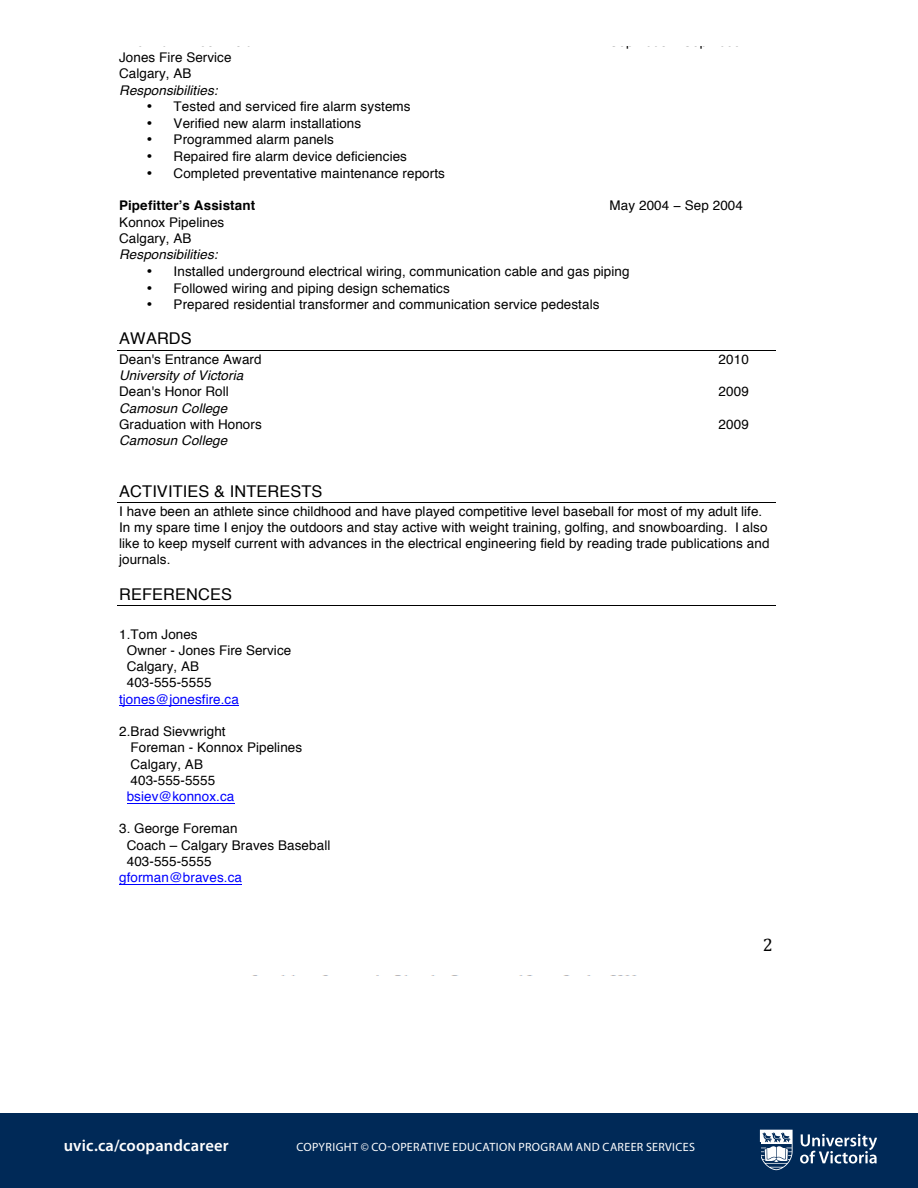
<style>
.page{position:relative;width:918px;height:1188px;background:#fff}
.page>*{position:absolute;margin:0;border:0;box-sizing:border-box;transform-origin:0 0}
.t1{font:18px "Cambria";color:#000}
.t2{font:600 16.5px "Myriad Pro";letter-spacing:.01em;color:#fff}
.t3{font:16.2px "Helvetica";letter-spacing:.01em;color:#000}
.t4{font:13.35px/16.2px "Helvetica";letter-spacing:.005em;color:#000}
.t5{font:italic 13.35px "Helvetica";letter-spacing:.01em;color:#000}
.t6{font:13.35px "Helvetica";letter-spacing:.005em;color:#00f}
.t7{font:700 13.35px "Helvetica";letter-spacing:.005em;color:#000}
.t8{font:12px "Myriad Pro";letter-spacing:.03em;color:#fff}
</style>
<div class="page">
<div style="left:0;top:1114px;width:918px;height:74px;background:#002957"></div>
<svg style="left:760px;top:1130px;width:33px;height:40px"></svg>
<svg style="left:800px;top:1134px;width:77px;height:30px"></svg>
<hr style="left:117px;top:350px;width:658px;height:1px;background:#000">
<hr style="left:117px;top:502px;width:658px;height:1px;background:#000">
<hr style="left:117px;top:605px;width:658px;height:1px;background:#000">
<hr style="left:119px;top:706px;width:120px;height:1px;background:#00f">
<hr style="left:127px;top:803px;width:107px;height:1px;background:#00f">
<hr style="left:119px;top:884px;width:123px;height:1px;background:#00f">
<p class="t4" style="left:119px;top:50px;width:114px">Jones Fire Service<br>Calgary, AB</p>
<p class="t5" style="left:119px;top:80px;width:100px">Responsibilities:</p>
<p class="t4" style="left:146px;top:99px;width:266px">• Tested and serviced fire alarm systems</p>
<p class="t4" style="left:146px;top:115px;width:216px">• Verified new alarm installations</p>
<p class="t4" style="left:146px;top:132px;width:189px">• Programmed alarm panels</p>
<p class="t4" style="left:146px;top:149px;width:262px">• Repaired fire alarm device deficiencies</p>
<p class="t4" style="left:146px;top:166px;width:300px">• Completed preventative maintenance reports</p>
<p class="t7" style="left:119px;top:195px;width:138px">Pipefitterʼs Assistant</p>
<p class="t4" style="left:610px;top:198px;width:135px">May 2004 − Sep 2004</p>
<p class="t4" style="left:119px;top:214px;width:107px">Konnox Pipelines<br>Calgary, AB</p>
<p class="t5" style="left:119px;top:244px;width:100px">Responsibilities:</p>
<p class="t4" style="left:146px;top:263px;width:485px">• Installed underground electrical wiring, communication cable and gas piping</p>
<p class="t4" style="left:146px;top:280px;width:305px">• Followed wiring and piping design schematics</p>
<p class="t4" style="left:146px;top:297px;width:455px">• Prepared residential transformer and communication service pedestals</p>
<p class="t3" style="left:119px;top:326px;width:74px">AWARDS</p>
<p class="t4" style="left:119px;top:352px;width:144px">Dean's Entrance Award</p>
<p class="t4" style="left:719px;top:352px;width:32px">2010</p>
<p class="t5" style="left:119px;top:365px;width:126px">University of Victoria</p>
<p class="t4" style="left:119px;top:384px;width:111px">Dean's Honor Roll</p>
<p class="t4" style="left:719px;top:384px;width:32px">2009</p>
<p class="t5" style="left:119px;top:397px;width:110px">Camosun College</p>
<p class="t4" style="left:119px;top:416px;width:144px">Graduation with Honors</p>
<p class="t4" style="left:719px;top:416px;width:32px">2009</p>
<p class="t5" style="left:119px;top:430px;width:110px">Camosun College</p>
<p class="t3" style="left:119px;top:478px;width:205px">ACTIVITIES &amp; INTERESTS</p>
<p class="t4" style="left:119px;top:503px;width:652px">I have been an athlete since childhood and have played competitive level baseball for most of my adult life.<br>In my spare time I enjoy the outdoors and stay active with weight training, golfing, and snowboarding. I also like to keep myself current with advances in the electrical engineering field by reading trade publications and journals.</p>
<p class="t3" style="left:119px;top:581px;width:114px">REFERENCES</p>
<p class="t4" style="left:127px;top:626px;width:166px;text-indent:-8px">1.Tom Jones<br>Owner - Jones Fire Service<br>Calgary, AB<br>403-555-5555</p>
<p class="t6" style="left:119px;top:689px;width:121px">tjones@jonesfire.ca</p>
<p class="t4" style="left:131px;top:724px;width:173px;text-indent:-11px">2.Brad Sievwright<br>Foreman - Konnox Pipelines<br>Calgary, AB<br>403-555-5555</p>
<p class="t6" style="left:127px;top:786px;width:109px">bsiev@konnox.ca</p>
<p class="t4" style="left:127px;top:821px;width:205px;text-indent:-8px">3. George Foreman<br>Coach – Calgary Braves Baseball<br>403-555-5555</p>
<p class="t6" style="left:119px;top:867px;width:124px">gforman@braves.ca</p>
<h1 class="t1" style="left:763px;top:935px;width:12px">2</h1>
<p class="t2" style="left:64px;top:1135px;width:166px">uvic.ca/coopandcareer</p>
<p class="t8" style="left:296px;top:1140px;width:400px">COPYRIGHT © CO-OPERATIVE EDUCATION PROGRAM AND CAREER SERVICES</p>
</div>
